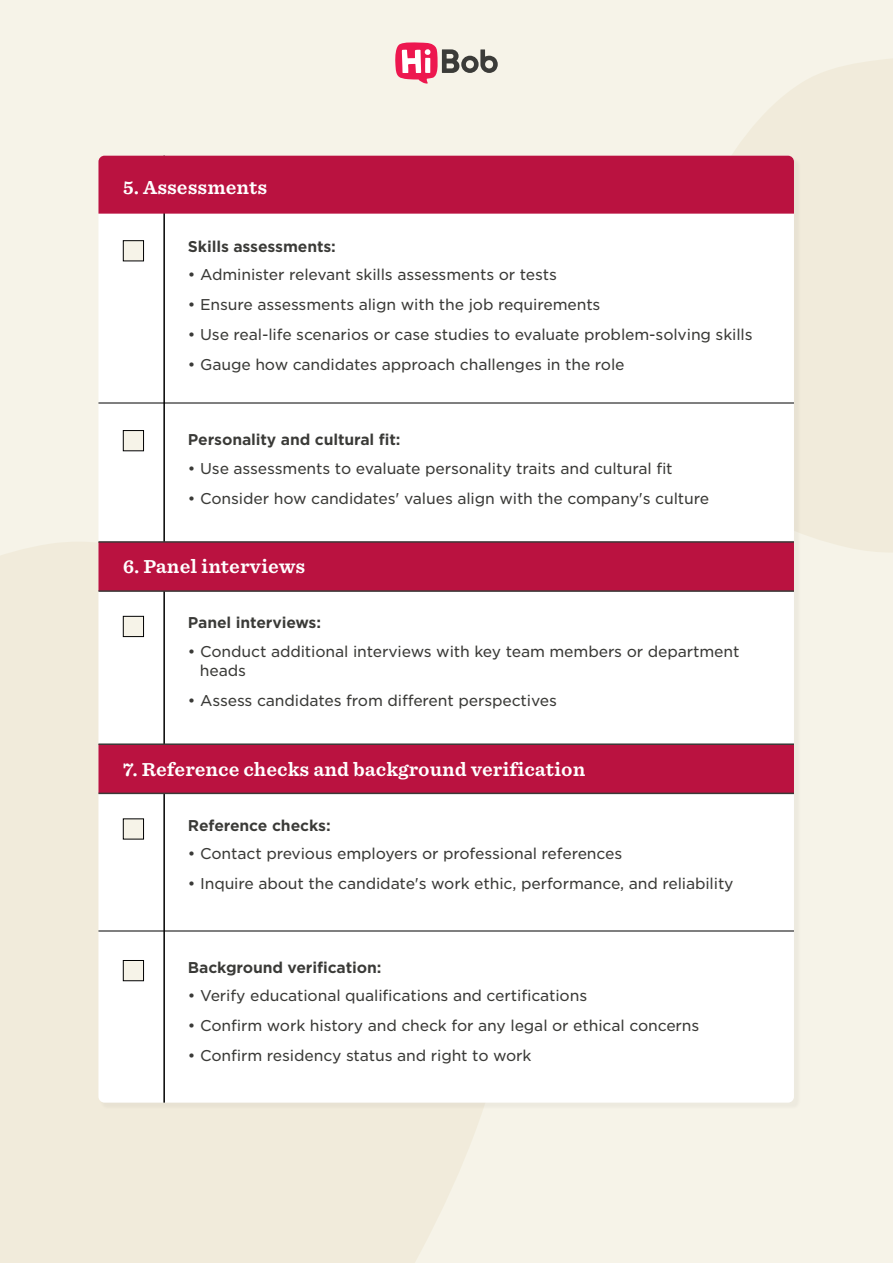
<style>
.page{position:relative;width:893px;height:1263px;background:#f6f3e8}
.page>*{position:absolute;margin:0;border:0;box-sizing:border-box;transform-origin:0 0}
.t1{font:700 18px "Sentinel S Sm";color:#fff}
.t2{font:15px/19.5px "Gotham S Sm";letter-spacing:-.01em;color:#3a3a37}
.t3{font:700 15px "Gotham S Sm";letter-spacing:-.01em;color:#3a3a37}
</style>
<div class="page">
<svg style="left:395px;top:42px;width:103px;height:42px"></svg>
<svg style="left:671px;top:59px;width:222px;height:493px;fill:#f1ebdb"></svg>
<div style="left:0;top:542px;width:483px;height:721px;background:#f1ebdb"></div>
<div style="left:98px;top:214px;width:696px;height:889px;background:#fff"></div>
<hr style="left:163px;top:156px;width:2px;height:947px;background:#000">
<hr style="left:98px;top:403px;width:696px;height:1px;background:#000">
<div style="left:123px;top:240px;width:21px;height:21px;background:#f6f3e8;border:1px solid #000"></div>
<div style="left:98px;top:156px;width:696px;height:58px;background:#ba1240"></div>
<div style="left:123px;top:430px;width:21px;height:21px;background:#f6f3e8;border:1px solid #000"></div>
<svg style="left:98px;top:540px;width:696px;height:53px;background:#b51f48"></svg>
<div style="left:123px;top:616px;width:21px;height:21px;background:#f6f3e8;border:1px solid #000"></div>
<div style="left:123px;top:818px;width:21px;height:21px;background:#f6f3e8;border:1px solid #000"></div>
<svg style="left:98px;top:743px;width:696px;height:52px;background:#b41a44"></svg>
<hr style="left:98px;top:931px;width:696px;height:1px;background:#000">
<div style="left:123px;top:960px;width:21px;height:21px;background:#f6f3e8;border:1px solid #000"></div>
<p class="t1" style="left:123px;top:173px;width:146px">5. Assessments</p>
<p class="t3" style="left:188px;top:236px;width:149px">Skills assessments:</p>
<p class="t2" style="left:188px;top:265px;width:370px">• Administer relevant skills assessments or tests</p>
<p class="t2" style="left:188px;top:295px;width:414px">• Ensure assessments align with the job requirements</p>
<p class="t2" style="left:188px;top:325px;width:566px">• Use real-life scenarios or case studies to evaluate problem-solving skills</p>
<p class="t2" style="left:188px;top:355px;width:438px">• Gauge how candidates approach challenges in the role</p>
<p class="t3" style="left:188px;top:429px;width:214px">Personality and cultural fit:</p>
<p class="t2" style="left:188px;top:458px;width:486px">• Use assessments to evaluate personality traits and cultural fit</p>
<p class="t2" style="left:188px;top:488px;width:523px">• Consider how candidates' values align with the company s' culture</p>
<p class="t1" style="left:123px;top:552px;width:184px">6. Panel interviews</p>
<p class="t3" style="left:188px;top:613px;width:135px">Panel interviews:</p>
<p class="t2" style="left:200px;top:641px;width:541px;text-indent:-12px">• Conduct additional interviews with key team members or department heads</p>
<p class="t2" style="left:188px;top:691px;width:370px">• Assess candidates from different perspectives</p>
<p class="t1" style="left:123px;top:755px;width:464px">7. Reference checks and background verification</p>
<p class="t3" style="left:188px;top:815px;width:144px">Reference checks:</p>
<p class="t2" style="left:188px;top:844px;width:436px">• Contact previous employers or professional references</p>
<p class="t2" style="left:188px;top:874px;width:547px">• Inquire about the candidate s' work ethic, performance, and reliability</p>
<p class="t3" style="left:188px;top:957px;width:195px">Background verification:</p>
<p class="t2" style="left:188px;top:985px;width:401px">• Verify educational qualifications and certifications</p>
<p class="t2" style="left:188px;top:1015px;width:513px">• Confirm work history and check for any legal or ethical concerns</p>
<p class="t2" style="left:188px;top:1045px;width:345px">• Confirm residency status and right to work</p>
</div>
